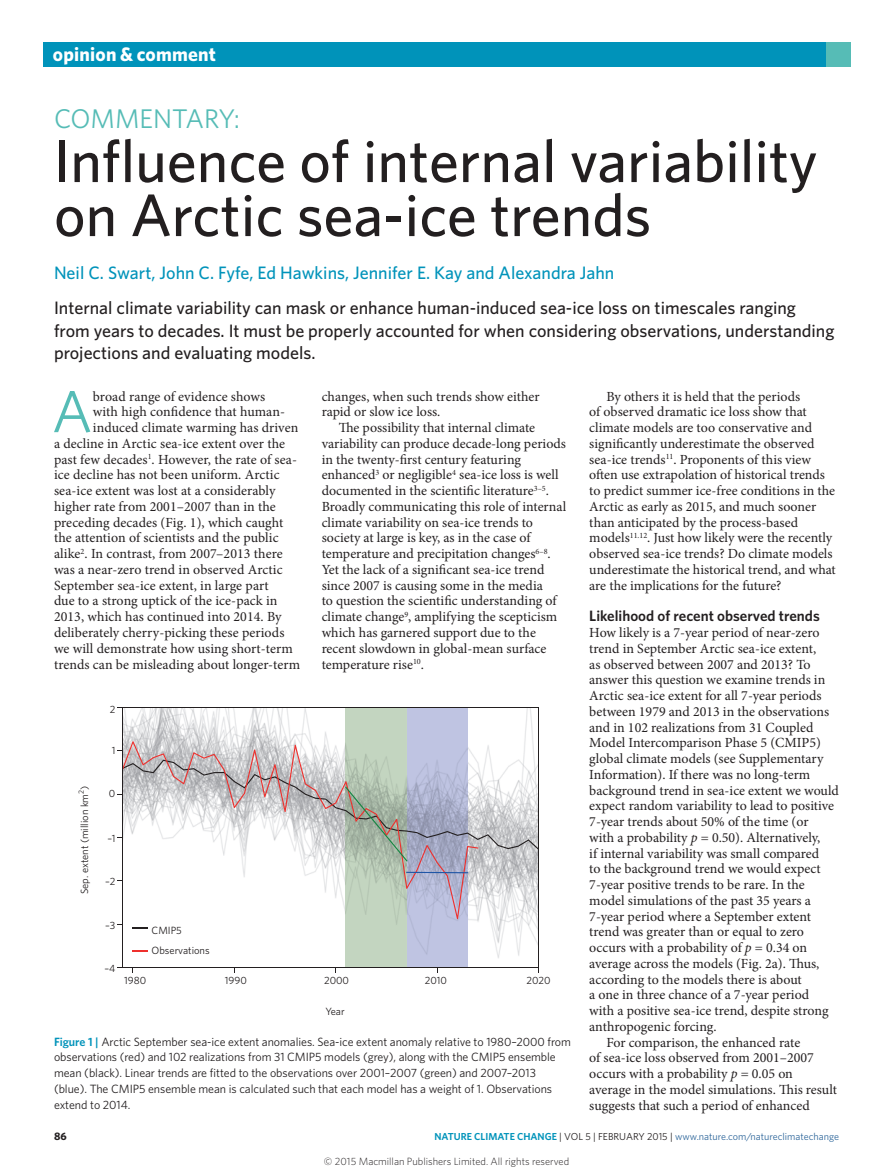
<style>
.page{position:relative;width:893px;height:1174px;background:#fff}
.page>*{position:absolute;margin:0;border:0;box-sizing:border-box;transform-origin:0 0}
.Title{font:500 60px/54px "Whitney";color:#231f20}
.Body_first_w_drop_c{font:59.25px "Whitney";color:#56bcb6}
.Subsection{font:27px "Whitney";color:#56bcb6}
.t1{font:700 19.5px "Whitney";letter-spacing:.01em;color:#fff}
.Standfirst{font:500 18px/22.5px "Whitney";color:#231f20}
.Author{font:500 18px "Whitney";color:#0093ba}
.Head_1{font:600 15px "Whitney";color:#231f20}
.Body_text{font:13.95px/15.8px "Minion Pro";color:#231f20}
.Body_first{font:13.95px/15.8px "Minion Pro";color:#231f20}
.Body_first_w_drop_c-2{font:13.95px/15.8px "Minion Pro";letter-spacing:.005em;color:#231f20}
.Figure_caption{font:12px/15.8px "Whitney";letter-spacing:-.005em;color:#231f20}
.t2{font:700 10.8px "Whitney";color:#231f20}
.t3{font:10.5px/20.2px "Whitney";color:#231f20}
.t4{font:300 10.5px "Whitney";color:#231f20}
.t5{font:10.2px "Whitney";color:#2f679b}
.s1{font-style:italic}
.s2{font-weight:600;color:#0093ba}
.s3{color:#231f20}
</style>
<div class="page">
<div style="left:43px;top:43px;width:807px;height:24px;background:#0093ba"></div>
<div style="left:826px;top:43px;width:24px;height:24px;background:#56bcb6"></div>
<img style="left:124px;top:708px;width:414px;height:259px">
<img style="left:346px;top:708px;width:122px;height:259px">
<svg style="left:478px;top:759px;width:60px;height:103px"></svg>
<svg style="left:124px;top:741px;width:354px;height:178px"></svg>
<svg style="left:406px;top:871px;width:62px;height:2px"></svg>
<svg style="left:345px;top:786px;width:63px;height:75px;background:#a2ad9c"></svg>
<svg style="left:132px;top:927px;width:16px;height:2px"></svg>
<svg style="left:132px;top:950px;width:16px;height:1px"></svg>
<hr style="left:123px;top:707px;width:416px;height:1px;background:#231f20">
<hr style="left:538px;top:707px;width:1px;height:260px;background:#231f20">
<hr style="left:123px;top:967px;width:416px;height:1px;background:#231f20">
<hr style="left:123px;top:707px;width:1px;height:260px;background:#231f20">
<h3 class="t1" style="left:53px;top:41px;width:164px">opinion &amp; comment</h3>
<p class="Subsection" style="left:54px;top:101px;width:187px">COMMENTARY:</p>
<p class="Title" style="left:54px;top:133px;width:765px">Influence of internal variability on Arctic sea-ice trends</p>
<p class="Author" style="left:54px;top:261px;width:562px">Neil C. Swart, John C. Fyfe, Ed Hawkins, Jennifer E. Kay and Alexandra Jahn</p>
<p class="Standfirst" style="left:54px;top:296px;width:782px">Internal climate variability can mask or enhance human-induced sea-ice loss on timescales ranging from years to decades. It must be properly accounted for when considering observations, understanding projections and evaluating models.</p>
<p class="Body_first_w_drop_c" style="left:52px;top:372px;width:42px">A</p>
<p class="Body_first_w_drop_c-2" style="left:93px;top:388px;width:174px">broad range of evidence shows</p>
<p class="Body_first_w_drop_c-2" style="left:322px;top:388px;width:219px">changes, when such trends show either rapid or slow ice loss.</p>
<p class="Body_text" style="left:322px;top:420px;width:246px;text-indent:17px">The possibility that internal climate variability can produce decade-long periods in the twenty-first century featuring enhanced<sup>3</sup> or negligible<sup>4</sup> sea-ice loss is well documented in the scientific literature<sup>3–5</sup>.<br>Broadly communicating this role of internal climate variability on sea-ice trends to society at large is key, as in the case of temperature and precipitation changes<sup>6–8</sup>.<br>Yet the lack of a significant sea-ice trend since 2007 is causing some in the media<br>to question the scientific understanding of climate change<sup>9</sup>, amplifying the scepticism which has garnered support due to the recent slowdown in global-mean surface temperature rise<sup>10</sup>.</p>
<p class="Body_text" style="left:589px;top:388px;width:248px;text-indent:17px">By others it is held that the periods<br>of observed dramatic ice loss show that climate models are too conservative and significantly underestimate the observed sea-ice trends<sup>11</sup>. Proponents of this view often use extrapolation of historical trends to predict summer ice-free conditions in the Arctic as early as 2015, and much sooner than anticipated by the process-based models<sup>11.12</sup>. Just how likely were the recently observed sea-ice trends? Do climate models underestimate the historical trend, and what are the implications for the future?</p>
<p class="Head_1" style="left:589px;top:606px;width:232px">Likelihood of recent observed trends</p>
<p class="Body_first" style="left:589px;top:624px;width:251px">How likely is a 7-year period of near-zero trend in September Arctic sea-ice extent,<br>as observed between 2007 and 2013? To answer this question we examine trends in Arctic sea-ice extent for all 7-year periods between 1979 and 2013 in the observations and in 102 realizations from 31 Coupled Model Intercomparison Phase 5 (CMIP5) global climate models (see Supplementary Information). If there was no long-term background trend in sea-ice extent we would expect random variability to lead to positive 7-year trends about 50% of the time (or<br>with a probability <span class="s1">p</span> = 0.50). Alternatively,<br>if internal variability was small compared<br>to the background trend we would expect 7-year positive trends to be rare. In the model simulations of the past 35 years a 7-year period where a September extent trend was greater than or equal to zero occurs with a probability of <span class="s1">p</span> = 0.34 on average across the models (Fig. 2a). Thus, according to the models there is about<br>a one in three chance of a 7-year period<br>with a positive sea-ice trend, despite strong anthropogenic forcing.</p>
<p class="Body_text" style="left:589px;top:1034px;width:249px;text-indent:17px">For comparison, the enhanced rate<br>of sea-ice loss observed from 2001–2007 occurs with a probability <span class="s1">p</span> = 0.05 on average in the model simulations. This result suggests that such a period of enhanced</p>
<p class="Body_first_w_drop_c-2" style="left:93px;top:404px;width:194px">with high confidence that human-</p>
<p class="Body_first_w_drop_c-2" style="left:93px;top:420px;width:207px">induced climate warming has driven</p>
<p class="Body_first_w_drop_c-2" style="left:54px;top:435px;width:233px">a decline in Arctic sea-ice extent over the</p>
<p class="Body_first_w_drop_c-2" style="left:54px;top:451px;width:245px">past few decades<sup>1</sup>. However, the rate of sea-</p>
<p class="Body_first_w_drop_c-2" style="left:54px;top:467px;width:227px">ice decline has not been uniform. Arctic</p>
<p class="Body_first_w_drop_c-2" style="left:54px;top:483px;width:223px">sea-ice extent was lost at a considerably</p>
<p class="Body_first_w_drop_c-2" style="left:54px;top:498px;width:223px">higher rate from 2001–2007 than in the</p>
<p class="Body_first_w_drop_c-2" style="left:54px;top:514px;width:231px">preceding decades (Fig. 1), which caught</p>
<p class="Body_first_w_drop_c-2" style="left:54px;top:530px;width:226px">the attention of scientists and the public</p>
<p class="Body_first_w_drop_c-2" style="left:54px;top:546px;width:230px">alike<sup>2</sup>. In contrast, from 2007–2013 there</p>
<p class="Body_first_w_drop_c-2" style="left:54px;top:561px;width:230px">was a near-zero trend in observed Arctic</p>
<p class="Body_first_w_drop_c-2" style="left:54px;top:577px;width:216px">September sea-ice extent, in large part</p>
<p class="Body_first_w_drop_c-2" style="left:54px;top:593px;width:225px">due to a strong uptick of the ice-pack in</p>
<p class="Body_first_w_drop_c-2" style="left:54px;top:609px;width:229px">2013, which has continued into 2014. By</p>
<p class="Body_first_w_drop_c-2" style="left:54px;top:624px;width:232px">deliberately cherry-picking these periods</p>
<p class="Body_first_w_drop_c-2" style="left:54px;top:640px;width:240px">we will demonstrate how using short-term</p>
<p class="Body_first_w_drop_c-2" style="left:54px;top:656px;width:248px">trends can be misleading about longer-term</p>
<p class="t3" style="left:110px;top:699px;width:7px">2</p>
<p class="t3" style="left:112px;top:740px;width:5px">1</p>
<p class="t3" style="left:74px;top:894px;width:110px;rotate:-90deg">Sep. extent (million km<sup>2</sup>)</p>
<p class="t3" style="left:109px;top:783px;width:8px">0</p>
<p class="t3" style="left:107px;top:827px;width:10px">–1</p>
<p class="t3" style="left:105px;top:870px;width:12px">–2</p>
<p class="t3" style="left:105px;top:914px;width:12px">–3</p>
<p class="t3" style="left:104px;top:958px;width:13px">–4</p>
<p class="t3" style="left:152px;top:920px;width:60px">CMIP5<br>Observations</p>
<p class="t3" style="left:124px;top:970px;width:24px">1980</p>
<p class="t3" style="left:225px;top:970px;width:24px">1990</p>
<p class="t3" style="left:324px;top:970px;width:27px">2000</p>
<p class="t3" style="left:425px;top:970px;width:24px">2010</p>
<p class="t3" style="left:526px;top:970px;width:26px">2020</p>
<p class="t3" style="left:325px;top:1000px;width:21px">Year</p>
<p class="Figure_caption" style="left:54px;top:1033px;width:518px"><span class="s2">Figure 1 |</span> Arctic September sea-ice extent anomalies. Sea-ice extent anomaly relative to 1980–2000 from observations (red) and 102 realizations from 31 CMIP5 models (grey), along with the CMIP5 ensemble mean (black). Linear trends are fitted to the observations over 2001–2007 (green) and 2007–2013 (blue). The CMIP5 ensemble mean is calculated such that each model has a weight of 1. Observations extend to 2014.</p>
<p class="t2" style="left:54px;top:1129px;width:14px">86</p>
<p class="t5" style="left:434px;top:1129px;width:406px"><span class="s2">NATURE CLIMATE CHANGE</span> <span class="s3">| VOL 5 | FEBRUARY 2015 |</span> www.nature.com/natureclimatechange</p>
<p class="t4" style="left:324px;top:1154px;width:247px">© 2015 Macmillan Publishers Limited. All rights reserved</p>
</div>
